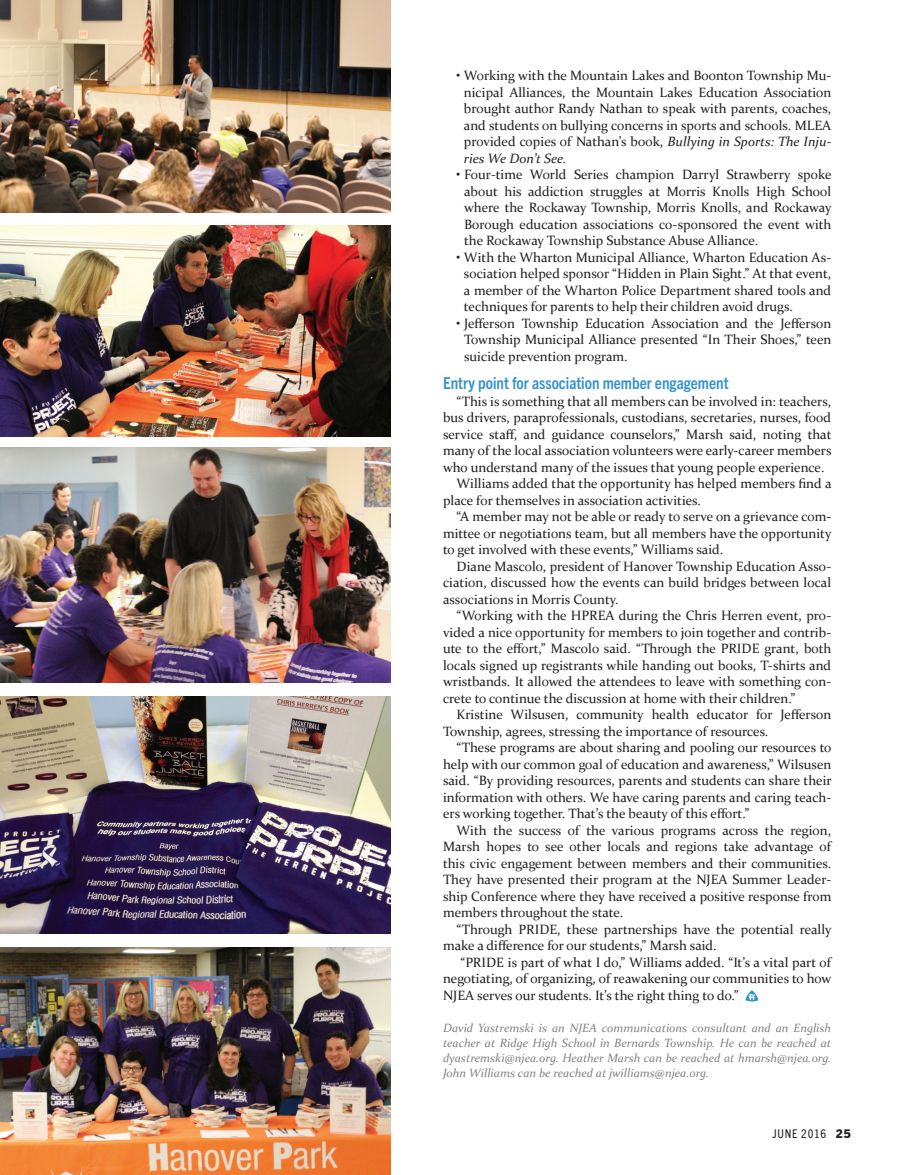
<style>
.page{position:relative;width:905px;height:1175px;background:#fff}
.page>*{position:absolute;margin:0;border:0;box-sizing:border-box;transform-origin:0 0}
.Subtitles{font:700 condensed 16.5px "Trade Gothic Next LT Pro";color:#2f91cf}
.Body-Justified{font:13.5px/16.5px "Constantia";color:#231f20;text-align:justify}
.AUTHOR_BIO{font:italic 12px/15px "Constantia";color:#808285;text-align:justify}
.t1{font:condensed 12px "Trade Gothic Next LT Pro";letter-spacing:.06em;color:#231f20}
.s1{font-style:italic}
.s2{font-weight:800;font-stretch:normal}
</style>
<div class="page">
<svg style="left:745px;top:990px;width:13px;height:12px"></svg>
<img style="left:0;top:447px;width:390px;height:235px">
<img style="left:0;top:0;width:390px;height:212px">
<img style="left:0;top:226px;width:390px;height:210px">
<img style="left:0;top:947px;width:390px;height:227px">
<img style="left:0;top:696px;width:390px;height:237px">
<p class="Body-Justified" style="left:464px;top:67px;width:369px;text-indent:-7px">• Working with the Mountain Lakes and Boonton Township Mu&shy;nicipal Alliances, the Mountain Lakes Education Association brought author Randy Nathan to speak with parents, coaches, and students on bullying concerns in sports and schools. MLEA provided copies of Nathan’s book, <span class="s1">Bullying in Sports: The Inju&shy;ries We Don’t See.</span></p>
<p class="Body-Justified" style="left:464px;top:166px;width:369px;text-indent:-8px">• Four-time World Series champion Darryl Strawberry spoke about his addiction struggles at Morris Knolls High School where the Rockaway Township, Morris Knolls, and Rockaway Borough education associations co-sponsored the event with the Rockaway Township Substance Abuse Alliance.</p>
<p class="Body-Justified" style="left:464px;top:248px;width:369px;text-indent:-7px">• With the Wharton Municipal Alliance, Wharton Education As&shy;sociation helped sponsor “Hidden in Plain Sight.” At that event, a member of the Wharton Police Department shared tools and techniques for parents to help their children avoid drugs.</p>
<p class="Body-Justified" style="left:464px;top:314px;width:369px;text-indent:-8px">• Jefferson Township Education Association and the Jefferson Township Municipal Alliance presented “In Their Shoes,” teen suicide prevention program.</p>
<p class="Subtitles" style="left:443px;top:372px;width:287px">Entry point for association member engagement</p>
<p class="Body-Justified" style="left:443px;top:392px;width:390px;text-indent:14px">“This is something that all members can be involved in: teachers, bus drivers, paraprofessionals, custodians, secretaries, nurses, food service staff, and guidance counselors,” Marsh said, noting that many of the local association volunteers were early-career members who understand many of the issues that young people experience.</p>
<p class="Body-Justified" style="left:443px;top:475px;width:390px;text-indent:14px">Williams added that the opportunity has helped members find a place for themselves in association activities.</p>
<p class="Body-Justified" style="left:443px;top:508px;width:390px;text-indent:14px">“A member may not be able or ready to serve on a grievance com&shy;mittee or negotiations team, but all members have the opportunity to get involved with these events,” Williams said.</p>
<p class="Body-Justified" style="left:443px;top:557px;width:389px;text-indent:14px">Diane Mascolo, president of Hanover Township Education Asso&shy;ciation, discussed how the events can build bridges between local associations in Morris County.</p>
<p class="Body-Justified" style="left:443px;top:607px;width:390px;text-indent:14px">“Working with the HPREA during the Chris Herren event, pro&shy;vided a nice opportunity for members to join together and contrib&shy;ute to the effort,” Mascolo said. “Through the PRIDE grant, both locals signed up registrants while handing out books, T-shirts and wristbands. It allowed the attendees to leave with something con&shy;crete to continue the discussion at home with their children.”</p>
<p class="Body-Justified" style="left:443px;top:706px;width:390px;text-indent:14px">Kristine Wilsusen, community health educator for Jefferson<br>Township, agrees, stressing the importance of resources.</p>
<p class="Body-Justified" style="left:443px;top:739px;width:390px;text-indent:14px">“These programs are about sharing and pooling our resources to help with our common goal of education and awareness,” Wilsusen said. “By providing resources, parents and students can share their information with others. We have caring parents and caring teach&shy;ers working together. That’s the beauty of this effort.”</p>
<p class="Body-Justified" style="left:443px;top:821px;width:390px;text-indent:14px">With the success of the various programs across the region, Marsh hopes to see other locals and regions take advantage of this civic engagement between members and their communities.<br>They have presented their program at the NJEA Summer Leader&shy;ship Conference where they have received a positive response from members throughout the state.</p>
<p class="Body-Justified" style="left:443px;top:920px;width:390px;text-indent:14px">“Through PRIDE, these partnerships have the potential really make a difference for our students,” Marsh said.</p>
<p class="Body-Justified" style="left:443px;top:953px;width:390px;text-indent:17px">“PRIDE is part of what I do,” Williams added. “It’s a vital part of negotiating, of organizing, of reawakening our communities to how NJEA serves our students. It’s the right thing to do.”</p>
<p class="AUTHOR_BIO" style="left:443px;top:1019px;width:389px">David Yastremski is an NJEA communications consultant and an English teacher at Ridge High School in Bernards Township. He can be reached at dyastremski@njea.org. Heather Marsh can be reached at hmarsh@njea.org.<br>John Williams can be reached at jwilliams@njea.org.</p>
<p class="t1" style="left:772px;top:1125px;width:80px">JUNE 2016 <span class="s2">25</span></p>
</div>
